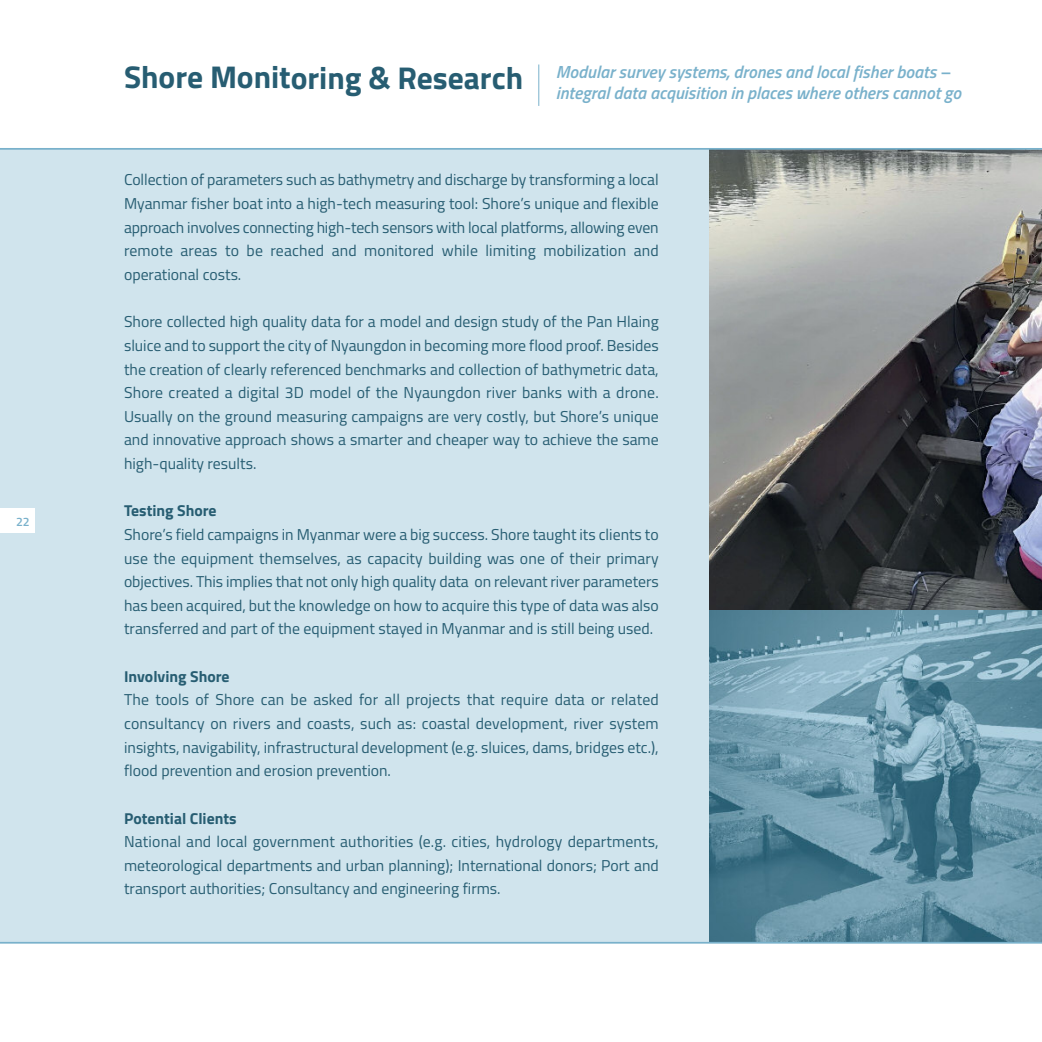
<style>
.page{position:relative;width:1042px;height:1042px;background:#fff}
.page>*{position:absolute;margin:0;border:0;box-sizing:border-box;transform-origin:0 0}
.t1{font:700 31.5px "Titillium";color:#275d72}
.t2{font:italic 600 17.5px/21px "Titillium";color:#79b1cb}
.t3{font:15.75px/23.6px "Titillium";color:#275d72;text-align:justify}
.t4{font:700 15.75px "Titillium";color:#275d72}
.t5{font:12.25px "Titillium Semibold Upright";color:#79b1cb}
</style>
<div class="page">
<div style="left:0;top:149px;width:1042px;height:794px;background:#d0e4ed"></div>
<img style="left:709px;top:150px;width:333px;height:792px">
<div style="left:0;top:508px;width:35px;height:25px;background:#fff"></div>
<hr style="left:538px;top:64px;width:1px;height:42px;background:#79b1cb">
<hr style="left:0;top:942px;width:1042px;height:1px;background:#79b1cb">
<hr style="left:0;top:148px;width:1042px;height:2px;background:#79b1cb">
<p class="t5" style="left:16px;top:517px;width:15px">22</p>
<h1 class="t1" style="left:124px;top:67px;width:401px">Shore Monitoring &amp; Research</h1>
<p class="t2" style="left:556px;top:63px;width:407px">Modular survey systems, drones and local fisher boats – integral data acquisition in places where others cannot go</p>
<p class="t3" style="left:124px;top:170px;width:536px">Collection of parameters such as bathymetry and discharge by transforming a local Myanmar fisher boat into a high-tech measuring tool: Shore’s unique and flexible approach involves connecting high-tech sensors with local platforms, allowing even remote areas to be reached and monitored while limiting mobilization and operational costs.</p>
<p class="t3" style="left:124px;top:311px;width:536px">Shore collected high quality data for a model and design study of the Pan Hlaing sluice and to support the city of Nyaungdon in becoming more flood proof. Besides the creation of clearly referenced benchmarks and collection of bathymetric data, Shore created a digital 3D model of the Nyaungdon river banks with a drone.<br>Usually on the ground measuring campaigns are very costly, but Shore’s unique and innovative approach shows a smarter and cheaper way to achieve the same high-quality results.</p>
<p class="t4" style="left:124px;top:505px;width:94px">Testing Shore</p>
<p class="t3" style="left:124px;top:524px;width:536px">Shore’s field campaigns in Myanmar were a big success. Shore taught its clients to use the equipment themselves, as capacity building was one of their primary objectives. This implies that not only high quality data on relevant river parameters has been acquired, but the knowledge on how to acquire this type of data was also transferred and part of the equipment stayed in Myanmar and is still being used.</p>
<p class="t4" style="left:124px;top:671px;width:107px">Involving Shore</p>
<p class="t3" style="left:124px;top:689px;width:536px">The tools of Shore can be asked for all projects that require data or related consultancy on rivers and coasts, such as: coastal development, river system insights, navigability, infrastructural development (e.g. sluices, dams, bridges etc.), flood prevention and erosion prevention.</p>
<p class="t4" style="left:124px;top:812px;width:114px">Potential Clients</p>
<p class="t3" style="left:124px;top:831px;width:536px">National and local government authorities (e.g. cities, hydrology departments, meteorological departments and urban planning); International donors; Port and transport authorities; Consultancy and engineering firms.</p>
</div>
